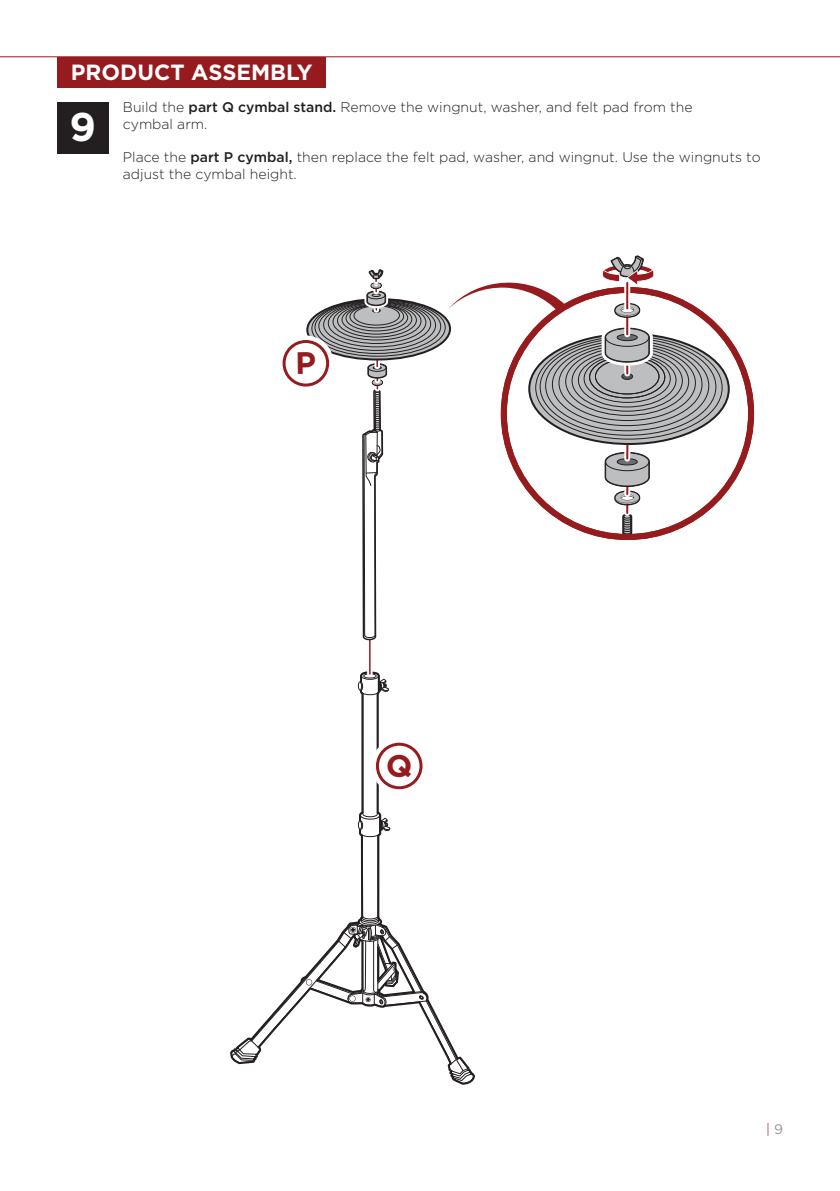
<style>
.page{position:relative;width:840px;height:1191px;background:#fff}
.page>*{position:absolute;margin:0;border:0;box-sizing:border-box;transform-origin:0 0}
.t1{font:700 40px "Gotham";color:#fff}
.t2{font:700 22px "Gotham";color:#fff}
.t3{font:300 14px/16.8px "Gotham";color:#231f20}
.t4{font:300 13.8px "Gotham";color:#961b1e}
.s1{font-weight:500}
.s2{font-weight:400;color:#939598}
</style>
<div class="page">
<div style="left:57px;top:57px;width:268px;height:30px;background:#961b1e"></div>
<hr style="left:0;top:56px;width:839px;height:1px;background:#961b1e">
<div style="left:57px;top:102px;width:52px;height:52px;background:#231f20"></div>
<svg style="left:307px;top:299px;width:143px;height:61px"></svg>
<div style="left:345px;top:305px;width:62px;height:26px;border:1px solid #231f20;border-radius:50%"></div>
<div style="left:341px;top:304px;width:71px;height:30px;border:1px solid #231f20;border-radius:50%"></div>
<div style="left:349px;top:305px;width:54px;height:23px;border:1px solid #231f20;border-radius:50%"></div>
<div style="left:353px;top:305px;width:46px;height:20px;border:1px solid #231f20;border-radius:50%"></div>
<svg style="left:364px;top:269px;width:24px;height:43px"></svg>
<svg style="left:600px;top:452px;width:49px;height:81px"></svg>
<svg style="left:616px;top:458px;width:21px;height:7px"></svg>
<div style="left:616px;top:458px;width:21px;height:7px;border:1px solid #231f20;border-radius:50%"></div>
<svg style="left:624px;top:445px;width:6px;height:13px"></svg>
<hr style="left:626px;top:435px;width:2px;height:23px;background:#961b1e">
<svg style="left:529px;top:334px;width:199px;height:110px;fill:#bcbec0"></svg>
<div style="left:583px;top:355px;width:87px;height:47px;border:1px solid #231f20;border-radius:50%"></div>
<div style="left:589px;top:356px;width:75px;height:42px;border:1px solid #231f20;border-radius:50%"></div>
<div style="left:595px;top:359px;width:63px;height:35px;border:1px solid #231f20;border-radius:50%"></div>
<svg style="left:621px;top:373px;width:11px;height:6px"></svg>
<div style="left:621px;top:373px;width:11px;height:7px;border:1px solid #231f20;border-radius:50%"></div>
<div style="left:500px;top:287px;width:253px;height:253px;border:6px solid #961b1e;border-radius:50%"></div>
<svg style="left:624px;top:366px;width:6px;height:7px"></svg>
<hr style="left:626px;top:353px;width:2px;height:20px;background:#961b1e">
<svg style="left:601px;top:303px;width:51px;height:63px"></svg>
<svg style="left:624px;top:285px;width:6px;height:23px"></svg>
<hr style="left:626px;top:283px;width:2px;height:25px;background:#961b1e">
<svg style="left:602px;top:255px;width:52px;height:30px"></svg>
<svg style="left:449px;top:282px;width:116px;height:30px"></svg>
<svg style="left:231px;top:335px;width:243px;height:750px"></svg>
<h2 class="t2" style="left:71px;top:58px;width:243px">PRODUCT ASSEMBLY</h2>
<h1 class="t1" style="left:69px;top:101px;width:28px">9</h1>
<p class="t3" style="left:123px;top:98px;width:571px">Build the <span class="s1">part Q cymbal stand.</span> Remove the wingnut, washer, and felt pad from the cymbal arm.</p>
<p class="t3" style="left:123px;top:149px;width:639px">Place the <span class="s1">part P cymbal,</span> then replace the felt pad, washer, and wingnut. Use the wingnuts to adjust the cymbal height.</p>
<p class="t4" style="left:765px;top:1120px;width:19px">| <span class="s2">9</span></p>
</div>
